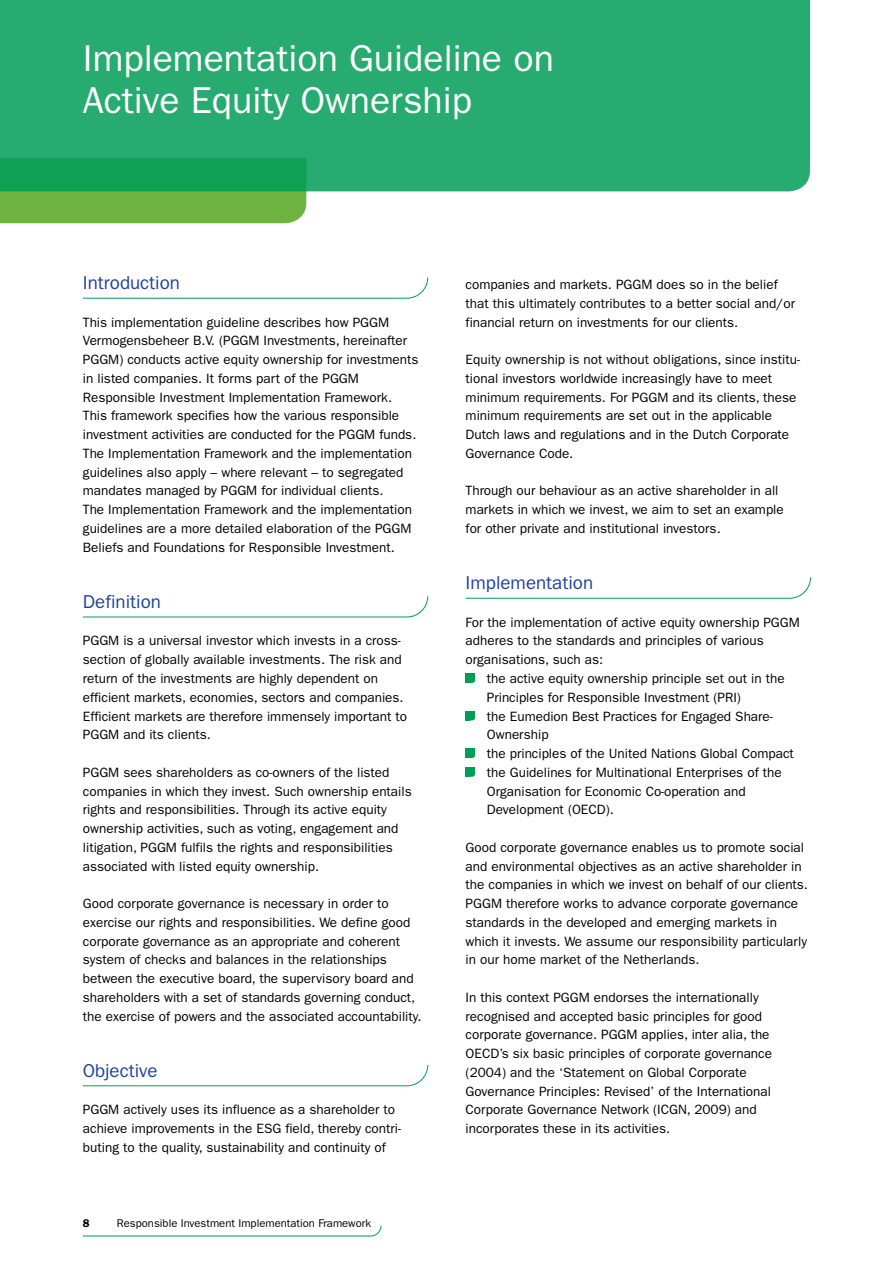
<style>
.page{position:relative;width:893px;height:1263px;background:#fff}
.page>*{position:absolute;margin:0;border:0;box-sizing:border-box;transform-origin:0 0}
.t1{font:37.5px/42px "ITC Franklin Gothic Std";color:#fff}
.t2{font:18.75px "ITC Franklin Gothic Std";color:#1c449c}
.t3{font:13.5px/18.8px "ITC Franklin Gothic Std";color:#000}
.t4{font:11.25px "ITC Franklin Gothic Std";color:#000}
.t5{font:600 11.25px "ITC Franklin Gothic Std";color:#000}
</style>
<div class="page">
<svg style="left:83px;top:1225px;width:298px;height:11px"></svg>
<svg style="left:82px;top:277px;width:346px;height:22px"></svg>
<svg style="left:83px;top:596px;width:345px;height:22px"></svg>
<svg style="left:82px;top:1065px;width:346px;height:21px"></svg>
<svg style="left:465px;top:577px;width:346px;height:22px"></svg>
<svg style="left:466px;top:674px;width:9px;height:9px"></svg>
<div style="left:466px;top:711px;width:9px;height:5px;background:#009d57"></div>
<div style="left:466px;top:711px;width:9px;height:9px;background:#009d57;border-radius:3px"></div>
<svg style="left:466px;top:749px;width:9px;height:9px"></svg>
<div style="left:466px;top:767px;width:9px;height:5px;background:#009d57"></div>
<div style="left:466px;top:767px;width:9px;height:10px;background:#009d57;border-radius:3px"></div>
<hr style="left:466px;top:767px;width:4px;height:10px;background:#009d57">
<div style="left:0;top:191px;width:306px;height:32px;background:#6cb33f"></div>
<div style="left:0;top:0;width:810px;height:191px;background:#27ab70"></div>
<h1 class="t1" style="left:83px;top:37px;width:473px">Implementation Guideline on<br>Active Equity Ownership</h1>
<h2 class="t2" style="left:83px;top:272px;width:99px">Introduction</h2>
<p class="t3" style="left:83px;top:313px;width:337px">This implementation guideline describes how PGGM Vermogensbeheer B.V. (PGGM Investments, hereinafter PGGM) conducts active equity ownership for investments in listed companies. It forms part of the PGGM Responsible Investment Implementation Framework.<br>This framework specifies how the various responsible investment activities are conducted for the PGGM funds.<br>The Implementation Framework and the implementation guidelines also apply – where relevant – to segregated mandates managed by PGGM for individual clients.<br>The Implementation Framework and the implementation guidelines are a more detailed elaboration of the PGGM Beliefs and Foundations for Responsible Investment.</p>
<h2 class="t2" style="left:83px;top:591px;width:80px">Definition</h2>
<p class="t3" style="left:83px;top:632px;width:326px">PGGM is a universal investor which invests in a cross&shy;section of globally available investments. The risk and return of the investments are highly dependent on efficient markets, economies, sectors and companies.<br>Efficient markets are therefore immensely important to PGGM and its clients.</p>
<p class="t3" style="left:83px;top:763px;width:330px">PGGM sees shareholders as co-owners of the listed companies in which they invest. Such ownership entails rights and responsibilities. Through its active equity ownership activities, such as voting, engagement and litigation, PGGM fulfils the rights and responsibilities associated with listed equity ownership.</p>
<p class="t3" style="left:83px;top:894px;width:340px">Good corporate governance is necessary in order to exercise our rights and responsibilities. We define good corporate governance as an appropriate and coherent system of checks and balances in the relationships between the executive board, the supervisory board and shareholders with a set of standards governing conduct, the exercise of powers and the associated accountability.</p>
<h2 class="t2" style="left:83px;top:1060px;width:76px">Objective</h2>
<p class="t3" style="left:83px;top:1100px;width:320px">PGGM actively uses its influence as a shareholder to achieve improvements in the ESG field, thereby contri&shy;buting to the quality, sustainability and continuity of</p>
<p class="t5" style="left:83px;top:1216px;width:8px">8</p>
<p class="t4" style="left:117px;top:1216px;width:256px">Responsible Investment Implementation Framework</p>
<p class="t3" style="left:466px;top:275px;width:331px">companies and markets. PGGM does so in the belief that this ultimately contributes to a better social and/or financial return on investments for our clients.</p>
<p class="t3" style="left:466px;top:350px;width:334px">Equity ownership is not without obligations, since institu-- tional investors worldwide increasingly have to meet minimum requirements. For PGGM and its clients, these minimum requirements are set out in the applicable Dutch laws and regulations and in the Dutch Corporate Governance Code.</p>
<p class="t3" style="left:466px;top:482px;width:320px">Through our behaviour as an active shareholder in all markets in which we invest, we aim to set an example for other private and institutional investors.</p>
<h2 class="t2" style="left:466px;top:572px;width:129px">Implementation</h2>
<p class="t3" style="left:466px;top:613px;width:336px">For the implementation of active equity ownership PGGM adheres to the standards and principles of various organisations, such as:</p>
<p class="t3" style="left:487px;top:669px;width:308px">the active equity ownership principle set out in the Principles for Responsible Investment (PRI)<br>the Eumedion Best Practices for Engaged Share-Ownership<br>the principles of the United Nations Global Compact the Guidelines for Multinational Enterprises of the Organisation for Economic Co-operation and Development (OECD).</p>
<p class="t3" style="left:466px;top:838px;width:344px">Good corporate governance enables us to promote social and environmental objectives as an active shareholder in the companies in which we invest on behalf of our clients.<br>PGGM therefore works to advance corporate governance standards in the developed and emerging markets in which it invests. We assume our responsibility particularly in our home market of the Netherlands.</p>
<p class="t3" style="left:466px;top:988px;width:308px">In this context PGGM endorses the internationally recognised and accepted basic principles for good corporate governance. PGGM applies, inter alia, the OECD’s six basic principles of corporate governance (2004) and the ‘Statement on Global Corporate Governance Principles: Revised’ of the International Corporate Governance Network (ICGN, 2009) and incorporates these in its activities.</p>
</div>
